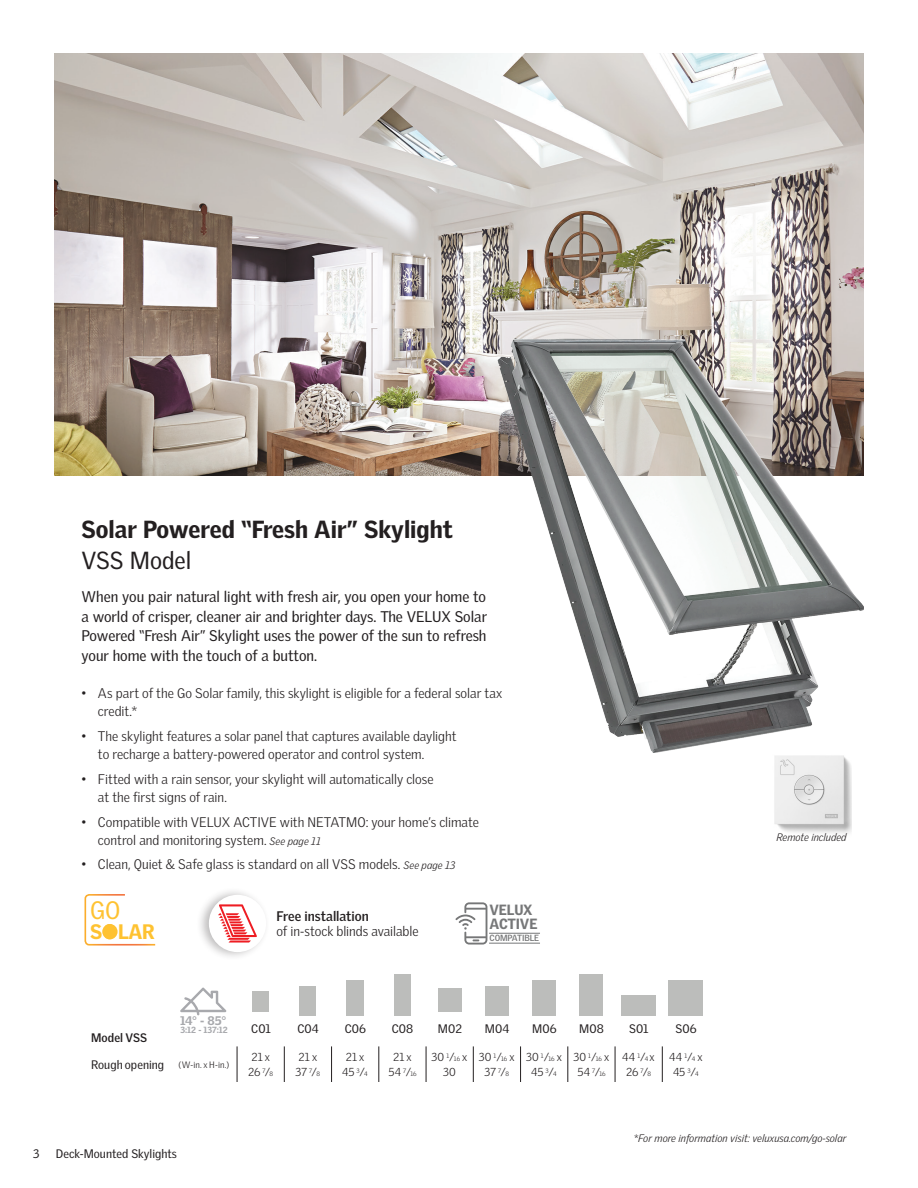
<style>
.page{position:relative;width:918px;height:1188px;background:#fff}
.page>*{position:absolute;margin:0;border:0;box-sizing:border-box;transform-origin:0 0}
.t1{font:24.45px "Velux Gothic";color:#fec231}
.t2{font:900 24px/31.5px "Velux Gothic";color:#231f20}
.t3{font:900 20.4px "Velux Gothic";letter-spacing:.015em;color:#fec231}
.t4{font:15px/19.5px "Velux Gothic";color:#231f20;text-align:justify}
.t5{font:900 14.4px "Velux Gothic";letter-spacing:-.01em;color:#767778}
.t6{font:300 13.5px/18px "Velux Gothic";color:#231f20}
.t7{font:900 12.15px "Velux Gothic";color:#a8a9ad}
.Page__Size_7__R__Cen{font:12px "Velux Gothic";color:#231f20}
.Page__Size_7__R__Lef{font:700 12px "Velux Gothic";letter-spacing:.005em;color:#231f20}
.Page__Size_7__R__Cen-2{font:300 11.25px/15px "Velux Gothic";letter-spacing:.01em;color:#231f20;text-align:center}
.t8{font:italic 300 10.5px "Velux Gothic";color:#231f20}
.Page__Size_7__R__Cen-3{font:300 9px "Velux Gothic";color:#231f20}
.t9{font:900 8.7px "Velux Gothic";color:#a8a9ad}
.t10{font:700 8.7px "Velux Gothic";letter-spacing:-.01em;color:#767778}
.s1{font-weight:400}
.s2{font-style:italic;font-size:10.5px}
.s3{font-weight:700}
.s4{font-size:6.15px}
</style>
<div class="page">
<hr style="left:237px;top:1046px;width:1px;height:36px;background:#231f20">
<hr style="left:284px;top:1046px;width:1px;height:36px;background:#231f20">
<hr style="left:331px;top:1046px;width:1px;height:36px;background:#231f20">
<hr style="left:378px;top:1046px;width:1px;height:36px;background:#231f20">
<hr style="left:426px;top:1046px;width:1px;height:36px;background:#231f20">
<hr style="left:473px;top:1046px;width:1px;height:36px;background:#231f20">
<hr style="left:520px;top:1046px;width:1px;height:36px;background:#231f20">
<hr style="left:567px;top:1046px;width:1px;height:36px;background:#231f20">
<hr style="left:615px;top:1046px;width:1px;height:36px;background:#231f20">
<hr style="left:662px;top:1046px;width:1px;height:36px;background:#231f20">
<svg style="left:180px;top:988px;width:46px;height:27px"></svg>
<div style="left:252px;top:991px;width:17px;height:21px;background:#bcbdbb"></div>
<div style="left:300px;top:986px;width:16px;height:30px;background:#bcbdbb"></div>
<div style="left:346px;top:980px;width:18px;height:36px;background:#bcbdbb"></div>
<div style="left:394px;top:974px;width:17px;height:42px;background:#bcbdbb"></div>
<div style="left:438px;top:989px;width:23px;height:23px;background:#bcbdbb"></div>
<div style="left:485px;top:986px;width:24px;height:30px;background:#bcbdbb"></div>
<div style="left:533px;top:980px;width:23px;height:36px;background:#bcbdbb"></div>
<div style="left:580px;top:974px;width:23px;height:42px;background:#bcbdbb"></div>
<div style="left:622px;top:995px;width:34px;height:21px;background:#bcbdbb"></div>
<div style="left:669px;top:980px;width:34px;height:36px;background:#bcbdbb"></div>
<img style="left:54px;top:54px;width:810px;height:422px">
<img style="left:498px;top:338px;width:366px;height:414px">
<svg style="left:455px;top:902px;width:32px;height:43px"></svg>
<hr style="left:489px;top:933px;width:51px;height:1px;background:#767778">
<hr style="left:489px;top:943px;width:51px;height:1px;background:#767778">
<img style="left:772px;top:746px;width:80px;height:88px">
<div style="left:196px;top:886px;width:75px;height:75px;background:#231f20;opacity:.3"></div>
<div style="left:209px;top:895px;width:57px;height:57px;background:#fff;border-radius:50%"></div>
<svg style="left:218px;top:904px;width:39px;height:39px"></svg>
<svg style="left:84px;top:894px;width:72px;height:52px"></svg>
<p class="t2" style="left:81px;top:513px;width:373px">Solar Powered “Fresh Air” Skylight<br><span class="s1">VSS Model</span></p>
<p class="t4" style="left:81px;top:587px;width:407px">When you pair natural light with fresh air, you open your home to a world of crisper, cleaner air and brighter days. The VELUX Solar Powered “Fresh Air” Skylight uses the power of the sun to refresh your home with the touch of a button.</p>
<p class="t6" style="left:98px;top:684px;width:406px;text-indent:-16px">• As part of the Go Solar family, this skylight is eligible for a federal solar tax credit.*</p>
<p class="t6" style="left:98px;top:727px;width:360px;text-indent:-16px">• The skylight features a solar panel that captures available daylight to recharge a battery-powered operator and control system.</p>
<p class="t6" style="left:98px;top:770px;width:337px;text-indent:-16px">• Fitted with a rain sensor, your skylight will automatically close at the first signs of rain.</p>
<p class="t6" style="left:98px;top:813px;width:382px;text-indent:-16px">• Compatible with VELUX ACTIVE with NETATMO: your home’s climate control and monitoring system. <span class="s2">See page 11</span></p>
<p class="t6" style="left:81px;top:855px;width:375px">• Clean, Quiet &amp; Safe glass is standard on all VSS models. <span class="s2">See page 13</span></p>
<p class="t1" style="left:90px;top:895px;width:32px">GO</p>
<p class="t3" style="left:90px;top:919px;width:66px">SOLAR</p>
<p class="t6" style="left:276px;top:909px;width:144px;line-height:15px"><span class="s3">Free installation<br></span>of in-stock blinds available</p>
<p class="t5" style="left:490px;top:901px;width:44px">VELUX</p>
<p class="t5" style="left:490px;top:915px;width:49px">ACTIVE</p>
<p class="t10" style="left:490px;top:933px;width:51px">COMPATIBLE</p>
<p class="Page__Size_7__R__Lef" style="left:91px;top:1030px;width:58px">Model VSS</p>
<p class="t7" style="left:180px;top:1013px;width:48px">14° - 85°</p>
<p class="t9" style="left:180px;top:1025px;width:49px">3:12 - 137:12</p>
<p class="Page__Size_7__R__Cen" style="left:251px;top:1021px;width:21px">C01</p>
<p class="Page__Size_7__R__Cen" style="left:297px;top:1021px;width:23px">C04</p>
<p class="Page__Size_7__R__Cen" style="left:345px;top:1021px;width:23px">C06</p>
<p class="Page__Size_7__R__Cen" style="left:392px;top:1021px;width:23px">C08</p>
<p class="Page__Size_7__R__Cen" style="left:438px;top:1021px;width:26px">M02</p>
<p class="Page__Size_7__R__Cen" style="left:485px;top:1021px;width:26px">M04</p>
<p class="Page__Size_7__R__Cen" style="left:532px;top:1021px;width:26px">M06</p>
<p class="Page__Size_7__R__Cen" style="left:579px;top:1021px;width:26px">M08</p>
<p class="Page__Size_7__R__Cen" style="left:629px;top:1021px;width:21px">S01</p>
<p class="Page__Size_7__R__Cen" style="left:676px;top:1021px;width:23px">S06</p>
<p class="Page__Size_7__R__Cen" style="left:91px;top:1057px;width:75px">Rough opening</p>
<p class="Page__Size_7__R__Cen-3" style="left:179px;top:1059px;width:52px">(W-in. x H-in.)</p>
<p class="Page__Size_7__R__Cen-2" style="left:248px;top:1049px;width:27px;text-align:left">21 x<br>26 <sup>7</sup>⁄<span class="s4">8</span></p>
<p class="Page__Size_7__R__Cen-2" style="left:296px;top:1049px;width:26px;text-align:left">21 x<br>37 <sup>7</sup>⁄<span class="s4">8</span></p>
<p class="Page__Size_7__R__Cen-2" style="left:342px;top:1049px;width:27px">21 x<br>45 <sup>3</sup>⁄<span class="s4">4</span></p>
<p class="Page__Size_7__R__Cen-2" style="left:388px;top:1049px;width:30px">21 x<br>54 <sup>7</sup>⁄<span class="s4">16</span></p>
<p class="Page__Size_7__R__Cen-2" style="left:432px;top:1049px;width:37px">30 <sup>1</sup> ⁄<span class="s4">16</span> x<br>30</p>
<p class="Page__Size_7__R__Cen-2" style="left:479px;top:1049px;width:37px">30 <sup>1</sup> ⁄<span class="s4">16</span> x<br>37 <sup>7</sup>⁄<span class="s4">8</span></p>
<p class="Page__Size_7__R__Cen-2" style="left:526px;top:1049px;width:37px">30 <sup>1</sup> ⁄<span class="s4">16</span> x<br>45 <sup>3</sup>⁄<span class="s4">4</span></p>
<p class="Page__Size_7__R__Cen-2" style="left:573px;top:1049px;width:37px">30 <sup>1</sup> ⁄<span class="s4">16</span> x<br>54 <sup>7</sup>⁄<span class="s4">16</span></p>
<p class="Page__Size_7__R__Cen-2" style="left:622px;top:1049px;width:34px">44 <sup>1</sup>⁄<span class="s4">4</span> x<br>26 <sup>7</sup>⁄<span class="s4">8</span></p>
<p class="Page__Size_7__R__Cen-2" style="left:669px;top:1049px;width:35px">44 <sup>1</sup>⁄<span class="s4">4</span> x<br>45 <sup>3</sup>⁄<span class="s4">4</span></p>
<p class="t8" style="left:777px;top:831px;width:71px">Remote included</p>
<p class="Page__Size_7__R__Cen" style="left:33px;top:1147px;width:8px">3</p>
<p class="Page__Size_7__R__Cen" style="left:56px;top:1147px;width:123px">Deck-Mounted Skylights</p>
<p class="t8" style="left:634px;top:1132px;width:214px">*For more information visit: veluxusa.com/go-solar</p>
</div>
